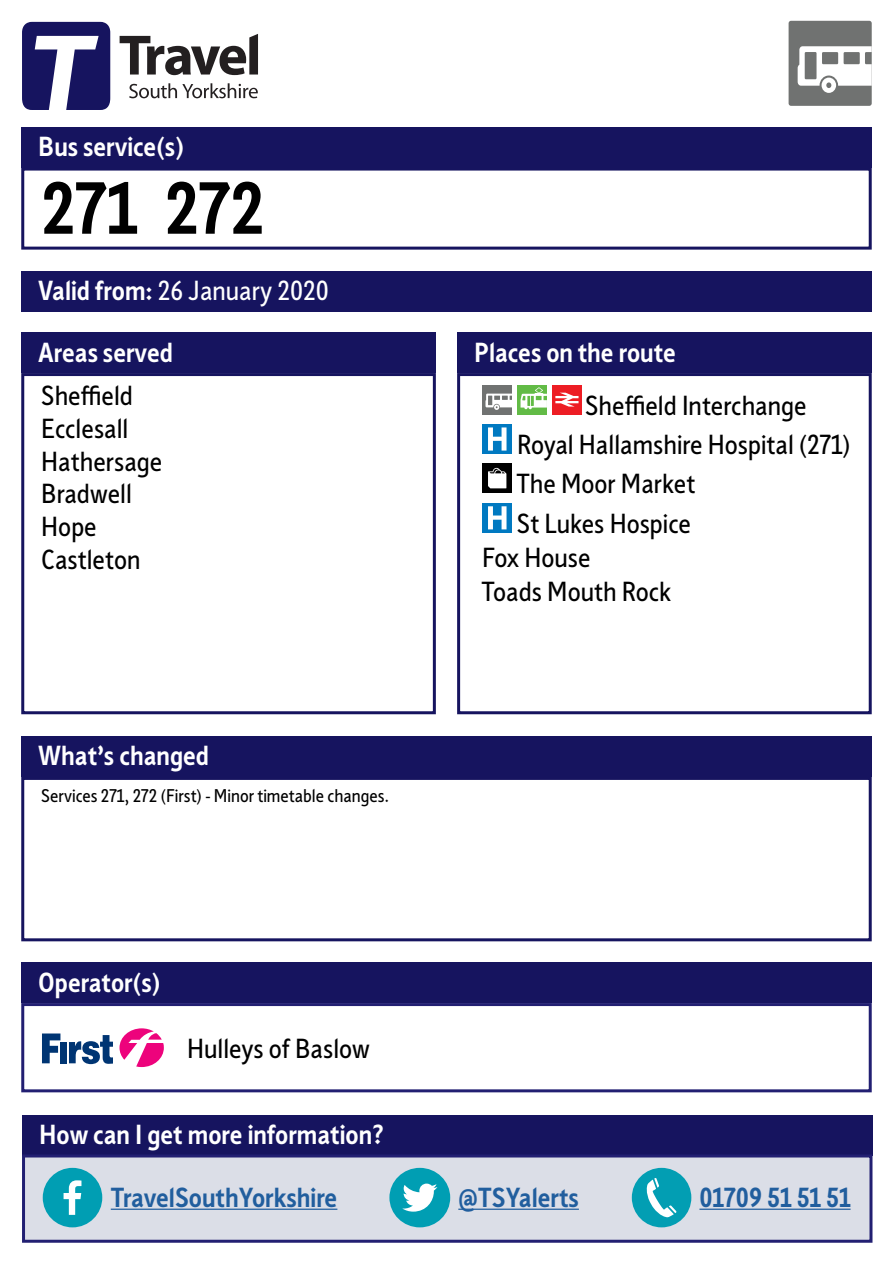
<style>
.page{position:relative;width:893px;height:1263px;background:#fff}
.page>*{position:absolute;margin:0;border:0;box-sizing:border-box;transform-origin:0 0}
.t1{font:700 72px "Sheffield Sans 2";color:#000}
.t2{font:27px/32.7px "Sheffield Sans 2";color:#000}
.t3{font:700 27px "Sheffield Sans 2";color:#fff}
.t4{font:700 27px "Sheffield Sans 2";color:#215e9e}
.t5{font:27px "Sheffield Sans 2";color:#fff}
.t6{font:18px "Sheffield Sans 2";color:#000}
.s1{font-weight:700}
</style>
<div class="page">
<div style="left:21px;top:271px;width:851px;height:40px;background:#16145f"></div>
<div style="left:21px;top:127px;width:851px;height:41px;background:#16145f"></div>
<div style="left:21px;top:168px;width:851px;height:82px;border:3px solid #16145f"></div>
<div style="left:21px;top:736px;width:851px;height:41px;background:#16145f"></div>
<div style="left:21px;top:777px;width:851px;height:164px;border:3px solid #16145f"></div>
<div style="left:21px;top:333px;width:415px;height:40px;background:#16145f"></div>
<div style="left:21px;top:373px;width:415px;height:341px;border:3px solid #16145f"></div>
<div style="left:457px;top:333px;width:415px;height:40px;background:#16145f"></div>
<div style="left:482px;top:385px;width:30px;height:29px;background:#707271"></div>
<svg style="left:485px;top:394px;width:27px;height:16px"></svg>
<div style="left:517px;top:385px;width:30px;height:29px;background:#62bb46"></div>
<svg style="left:520px;top:387px;width:27px;height:22px"></svg>
<div style="left:552px;top:385px;width:30px;height:29px;background:#ed1d24"></div>
<svg style="left:555px;top:393px;width:23px;height:14px"></svg>
<div style="left:482px;top:424px;width:30px;height:30px;background:#0079c1"></div>
<svg style="left:488px;top:427px;width:18px;height:24px"></svg>
<div style="left:482px;top:464px;width:30px;height:29px;background:#000"></div>
<svg style="left:488px;top:468px;width:18px;height:20px"></svg>
<div style="left:482px;top:503px;width:30px;height:30px;background:#0079c1"></div>
<svg style="left:488px;top:506px;width:18px;height:23px"></svg>
<div style="left:457px;top:373px;width:415px;height:341px;border:3px solid #16145f"></div>
<div style="left:21px;top:962px;width:851px;height:41px;background:#16145f"></div>
<div style="left:21px;top:1003px;width:851px;height:89px;border:3px solid #221f72"></div>
<svg style="left:119px;top:1028px;width:45px;height:39px"></svg>
<svg style="left:42px;top:1033px;width:18px;height:30px"></svg>
<div style="left:60px;top:1042px;width:7px;height:21px;background:#003573"></div>
<svg style="left:69px;top:1035px;width:44px;height:29px"></svg>
<div style="left:789px;top:21px;width:83px;height:85px;background:#707271;border-radius:3px"></div>
<svg style="left:798px;top:46px;width:74px;height:47px"></svg>
<svg style="left:129px;top:83px;width:129px;height:15px"></svg>
<svg style="left:120px;top:34px;width:138px;height:41px"></svg>
<svg style="left:22px;top:22px;width:88px;height:88px"></svg>
<div style="left:22px;top:1115px;width:850px;height:40px;background:#16145f"></div>
<div style="left:22px;top:1154px;width:850px;height:89px;background:#dbdee7;border:3px solid #221f72"></div>
<hr style="left:111px;top:1208px;width:226px;height:2px;background:#215e9e">
<hr style="left:458px;top:1208px;width:121px;height:2px;background:#215e9e">
<hr style="left:699px;top:1208px;width:151px;height:2px;background:#215e9e">
<div style="left:43px;top:1168px;width:59px;height:59px;background:#009eb3;border-radius:50%"></div>
<svg style="left:64px;top:1180px;width:17px;height:35px"></svg>
<div style="left:389px;top:1168px;width:61px;height:59px;background:#009eb3;border-radius:50%"></div>
<svg style="left:402px;top:1183px;width:35px;height:28px"></svg>
<div style="left:632px;top:1168px;width:59px;height:59px;background:#029eb3;border-radius:50%"></div>
<svg style="left:646px;top:1178px;width:31px;height:39px"></svg>
<p class="t3" style="left:38px;top:128px;width:147px">Bus service(s)</p>
<h1 class="t1" style="left:41px;top:160px;width:225px">271 272</h1>
<p class="t5" style="left:38px;top:272px;width:292px"><span class="s1">Valid from:</span> 26 January 2020</p>
<p class="t3" style="left:38px;top:334px;width:136px">Areas served</p>
<p class="t2" style="left:41px;top:379px;width:123px">Sheffield<br>Ecclesall<br>Hathersage<br>Bradwell<br>Hope<br>Castleton</p>
<p class="t3" style="left:38px;top:738px;width:172px">What’s changed</p>
<p class="t6" style="left:41px;top:784px;width:350px">Services 271, 272 (First) - Minor timetable changes.</p>
<p class="t3" style="left:38px;top:964px;width:124px">Operator(s)</p>
<p class="t2" style="left:187px;top:1031px;width:184px">Hulleys of Baslow</p>
<p class="t3" style="left:474px;top:334px;width:203px">Places on the route</p>
<p class="t2" style="left:516px;top:385px;width:336px;line-height:39.5px;text-indent:69px">Sheffield Interchange<br>Royal Hallamshire Hospital (271)<br>The Moor Market<br>St Lukes Hospice</p>
<p class="t2" style="left:481px;top:540px;width:191px;line-height:34.2px">Fox House<br>Toads Mouth Rock</p>
<p class="t3" style="left:39px;top:1116px;width:347px">How can I get more information?</p>
<p class="t4" style="left:111px;top:1179px;width:228px">TravelSouthYorkshire</p>
<p class="t4" style="left:458px;top:1179px;width:122px">@TSYalerts</p>
<p class="t4" style="left:699px;top:1179px;width:153px">01709 51 51 51</p>
</div>
